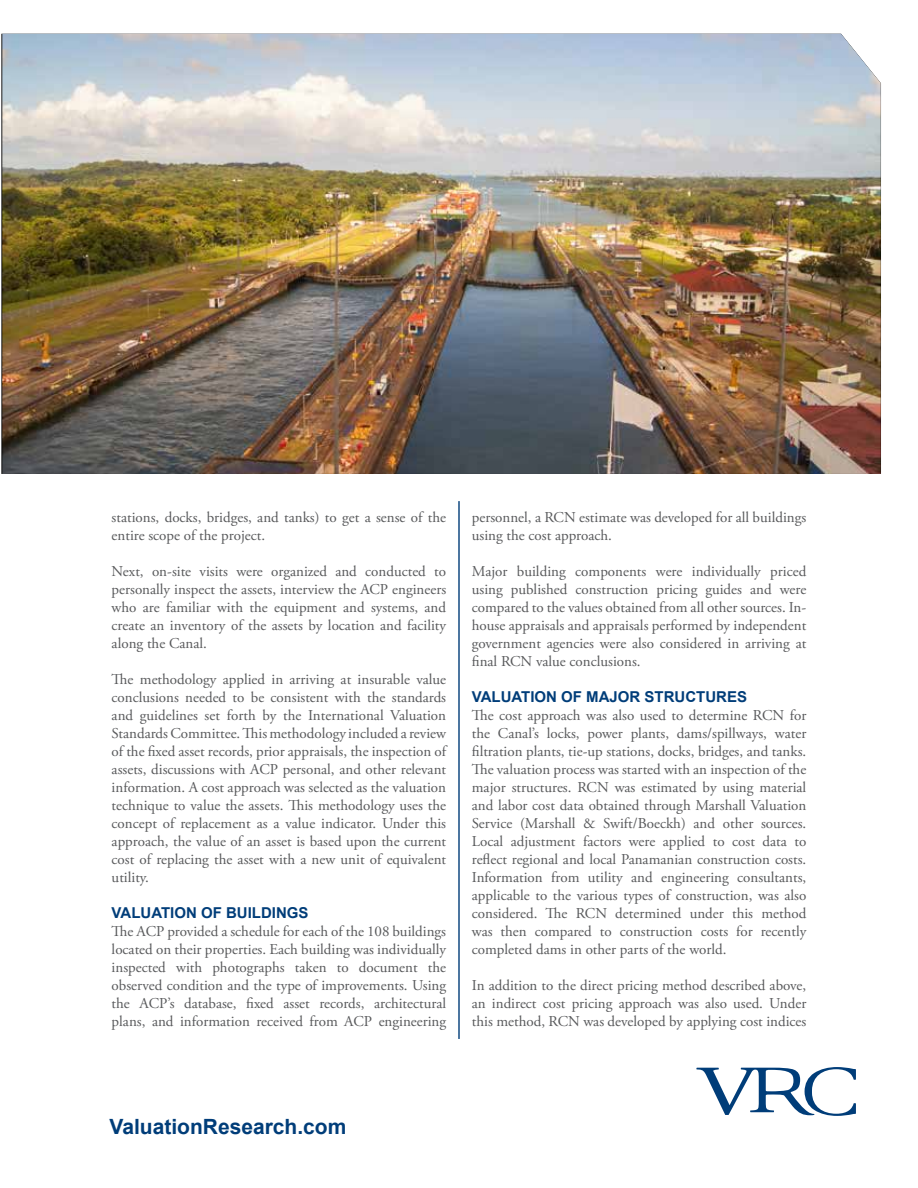
<style>
.page{position:relative;width:918px;height:1188px;background:#fff}
.page>*{position:absolute;margin:0;border:0;box-sizing:border-box;transform-origin:0 0}
.t1{font:700 21px "Arial";color:#003d79}
.t2{font:15px/18px "Adobe Garamond Pro";color:#58595b;text-align:justify}
.t3{font:700 15px "Arial";color:#003d79}
</style>
<div class="page">
<svg style="left:696px;top:1067px;width:160px;height:49px"></svg>
<hr style="left:458px;top:501px;width:2px;height:538px;background:#003d79">
<img style="left:2px;top:34px;width:879px;height:440px">
<p class="t2" style="left:112px;top:509px;width:336px">stations, docks, bridges, and tanks) to get a sense of the entire scope of the project.</p>
<p class="t2" style="left:112px;top:563px;width:336px">Next, on-site visits were organized and conducted to personally inspect the assets, interview the ACP engineers who are familiar with the equipment and systems, and create an inventory of the assets by location and facility along the Canal.</p>
<p class="t2" style="left:112px;top:671px;width:336px">The methodology applied in arriving at insurable value conclusions needed to be consistent with the standards and guidelines set forth by the International Valuation Standards Committee. This methodology included a review of the fixed asset records, prior appraisals, the inspection of assets, discussions with ACP personal, and other relevant information. A cost approach was selected as the valuation technique to value the assets. This methodology uses the concept of replacement as a value indicator. Under this approach, the value of an asset is based upon the current cost of replacing the asset with a new unit of equivalent utility.</p>
<p class="t3" style="left:112px;top:903px;width:198px">VALUATION OF BUILDINGS</p>
<p class="t2" style="left:112px;top:923px;width:336px">The ACP provided a schedule for each of the 108 buildings located on their properties. Each building was individually inspected with photographs taken to document the observed condition and the type of improvements. Using the ACP’s database, fixed asset records, architectural plans, and information received from ACP engineering</p>
<p class="t2" style="left:472px;top:509px;width:336px">personnel, a RCN estimate was developed for all buildings using the cost approach.</p>
<p class="t2" style="left:472px;top:563px;width:336px">Major building components were individually priced using published construction pricing guides and were compared to the values obtained from all other sources. In&shy;house appraisals and appraisals performed by independent government agencies were also considered in arriving at final RCN value conclusions.</p>
<p class="t3" style="left:472px;top:687px;width:277px">VALUATION OF MAJOR STRUCTURES</p>
<p class="t2" style="left:472px;top:707px;width:336px">The cost approach was also used to determine RCN for the Canal’s locks, power plants, dams/spillways, water filtration plants, tie-up stations, docks, bridges, and tanks.<br>The valuation process was started with an inspection of the major structures. RCN was estimated by using material and labor cost data obtained through Marshall Valuation Service (Marshall &amp; Swift/Boeckh) and other sources.<br>Local adjustment factors were applied to cost data to reflect regional and local Panamanian construction costs.<br>Information from utility and engineering consultants, applicable to the various types of construction, was also considered. The RCN determined under this method was then compared to construction costs for recently completed dams in other parts of the world.</p>
<p class="t2" style="left:472px;top:977px;width:336px">In addition to the direct pricing method described above, an indirect cost pricing approach was also used. Under this method, RCN was developed by applying cost indices</p>
<h1 class="t1" style="left:110px;top:1113px;width:238px">ValuationResearch.com</h1>
</div>
